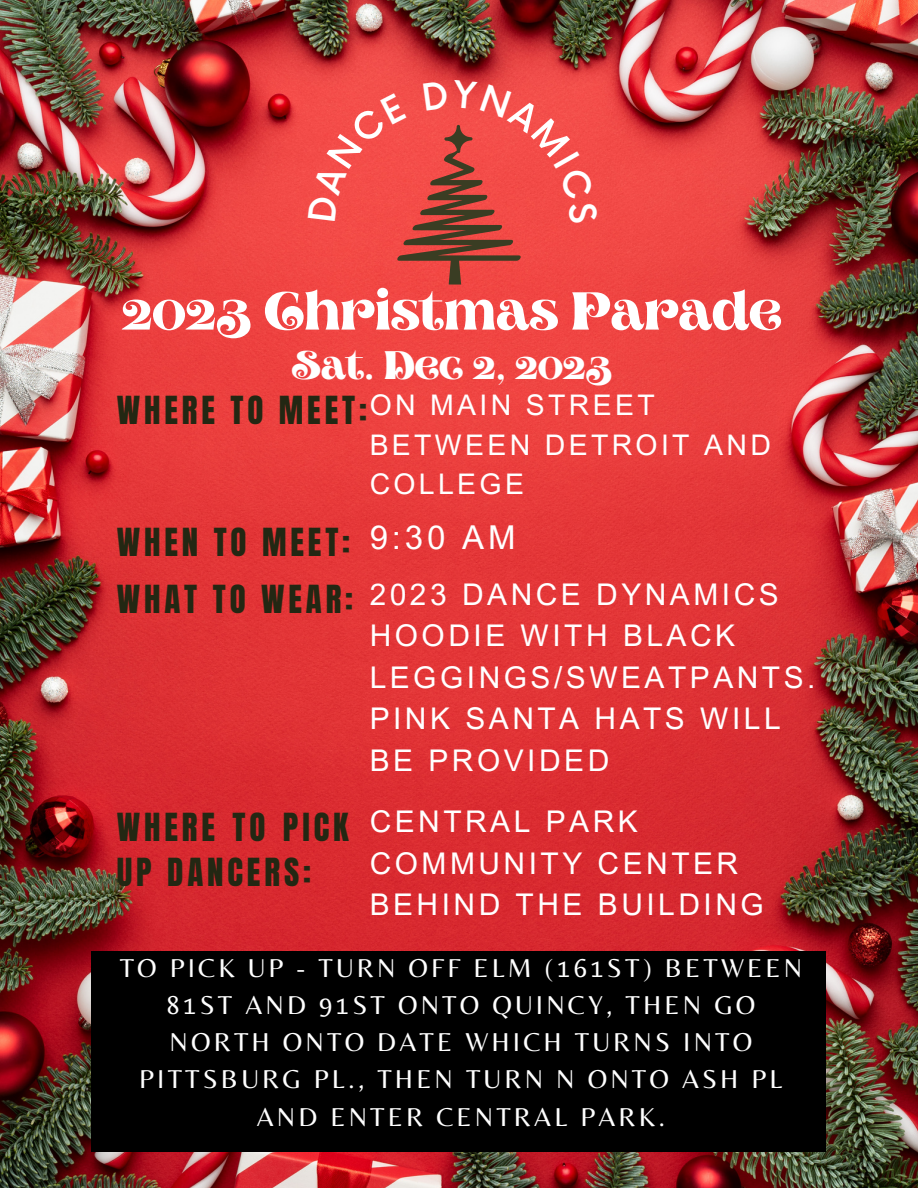
<style>
.page{position:relative;width:918px;height:1188px;background:#fff}
.page>*{position:absolute;margin:0;border:0;box-sizing:border-box;transform-origin:0 0}
.t1{font:700 53.25px "Aprila";color:#fff}
.t2{font:700 39.75px "Aprila";color:#fff}
.t3{font:32.85px/45px "Anton";letter-spacing:.12em;color:#232713}
.t4{font:32.85px "Arial MT Pro";color:#fff}
.t5{font:29.85px/41.7px "Arial MT Pro";letter-spacing:.12em;color:#fff}
.t6{font:28.35px/39.3px "Arial MT Pro";letter-spacing:.12em;color:#fff}
.t7{font:26.85px/37.2px "Belleza";letter-spacing:.12em;color:#fff;text-align:center}
</style>
<div class="page">
<img style="left:0;top:0;width:918px;height:1188px">
<div style="left:92px;top:951px;width:734px;height:201px;background:#000"></div>
<svg style="left:308px;top:80px;width:290px;height:205px;background:#e34a44"></svg>
<p class="t1" style="left:122px;top:290px;width:661px">2023 Christmas Parade</p>
<p class="t2" style="left:292px;top:349px;width:322px">Sat. Dec 2, 2023</p>
<p class="t3" style="left:117px;top:388px;width:252px">WHERE TO MEET:</p>
<p class="t6" style="left:370px;top:389px;width:403px">ON MAIN STREET<br>BETWEEN DETROIT AND<br>COLLEGE</p>
<p class="t3" style="left:117px;top:520px;width:235px">WHEN TO MEET:</p>
<p class="t3" style="left:117px;top:578px;width:238px">WHAT TO WEAR:</p>
<p class="t4" style="left:370px;top:525px;width:147px">9:30 AM</p>
<p class="t5" style="left:370px;top:577px;width:447px">2023 DANCE DYNAMICS<br>HOODIE WITH BLACK<br>LEGGINGS/SWEATPANTS.<br>PINK SANTA HATS WILL<br>BE PROVIDED</p>
<p class="t3" style="left:117px;top:805px;width:233px">WHERE TO PICK<br>UP DANCERS:</p>
<p class="t5" style="left:370px;top:804px;width:396px">CENTRAL PARK<br>COMMUNITY CENTER<br>BEHIND THE BUILDING</p>
<p class="t7" style="left:120px;top:949px;width:684px">TO PICK UP - TURN OFF ELM (161ST) BETWEEN<br>81ST AND 91ST ONTO QUINCY, THEN GO<br>NORTH ONTO DATE WHICH TURNS INTO<br>PITTSBURG PL., THEN TURN N ONTO ASH PL<br>AND ENTER CENTRAL PARK.</p>
</div>
